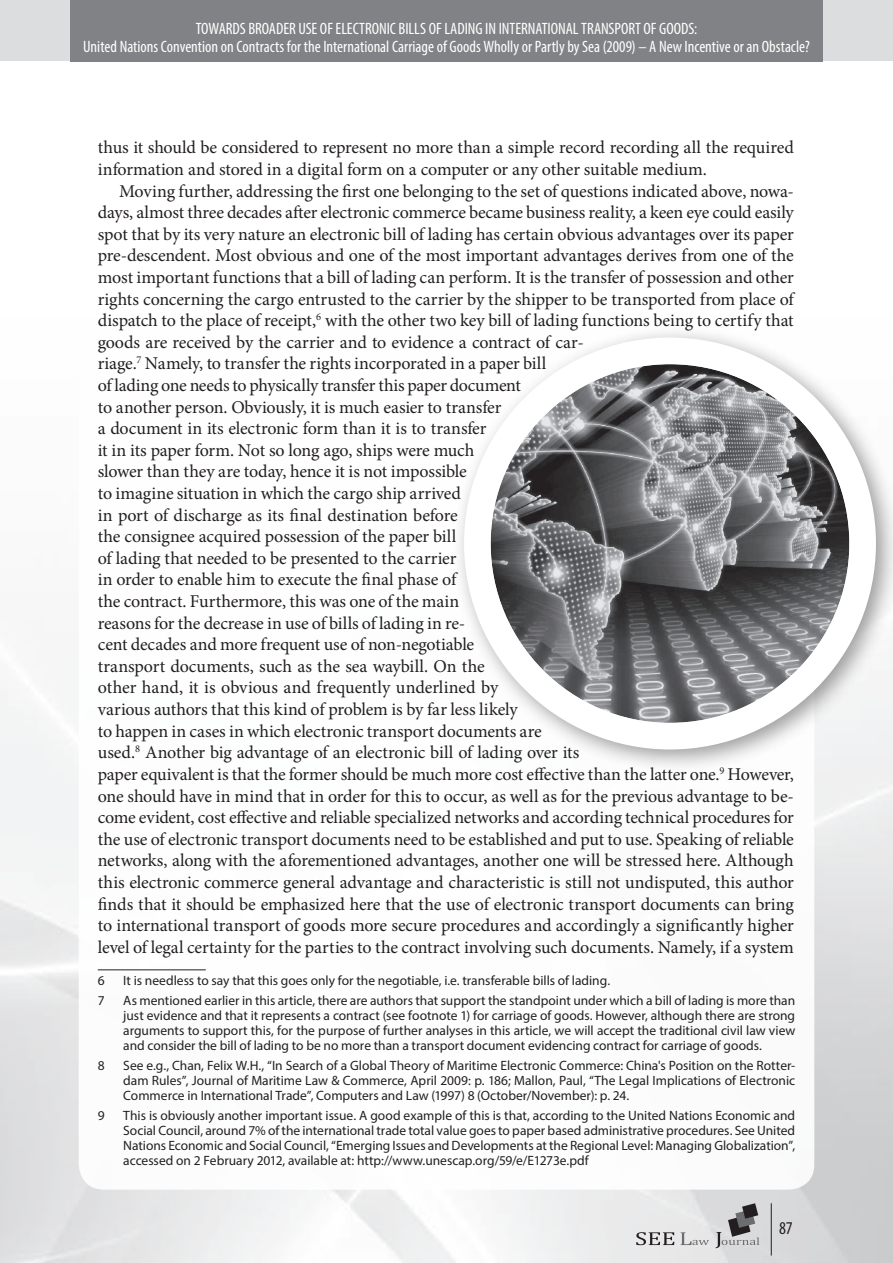
<style>
.page{position:relative;width:893px;height:1263px;background:#fff}
.page>*{position:absolute;margin:0;border:0;box-sizing:border-box;transform-origin:0 0}
.t1{font:18px/21.6px "Minion Pro";letter-spacing:-.01em;color:#231f20}
.t2{font:condensed 18px "Myriad Pro";color:#231f20}
.t3{font:condensed 16.5px/17.2px "Myriad Pro";color:#fff;text-align:center}
.t4{font:13.5px/15px "Myriad Pro";color:#231f20;text-align:justify}
</style>
<div class="page">
<div style="left:0;top:0;width:893px;height:61px;background:#dcdddf"></div>
<div style="left:70px;top:0;width:753px;height:61px;background:#808285"></div>
<svg style="left:636px;top:1232px;width:38px;height:13px"></svg>
<svg style="left:680px;top:1203px;width:79px;height:45px;background:#bebebf"></svg>
<hr style="left:771px;top:1203px;width:1px;height:52px;background:#231f20">
<div style="left:451px;top:325px;width:442px;height:449px;background:#231f20;opacity:.44"></div>
<div style="left:477px;top:351px;width:386px;height:385px;background:#fff;border-radius:50%"></div>
<img style="left:491px;top:364px;width:358px;height:359px;border-radius:179px">
<div style="left:464px;top:338px;width:412px;height:411px;border:27px solid #fff;border-radius:50%"></div>
<hr style="left:98px;top:969px;width:108px;height:1px;background:#231f20">
<p class="t3" style="left:83px;top:20px;width:728px">TOWARDS BROADER USE OF ELECTRONIC BILLS OF LADING IN INTERNATIONAL TRANSPORT OF GOODS:<br>United Nations Convention on Contracts for the International Carriage of Goods Wholly or Partly by Sea (2009) – A New Incentive or an Obstacle?</p>
<p class="t1" style="left:98px;top:137px;width:698px">thus it should be considered to represent no more than a simple record recording all the required information and stored in a digital form on a computer or any other suitable medium.</p>
<p class="t1" style="left:98px;top:180px;width:698px;text-indent:21px">Moving further, addressing the first one belonging to the set of questions indicated above, nowa&shy;days, almost three decades after electronic commerce became business reality, a keen eye could easily spot that by its very nature an electronic bill of lading has certain obvious advantages over its paper pre-descendent. Most obvious and one of the most important advantages derives from one of the most important functions that a bill of lading can perform. It is the transfer of possession and other rights concerning the cargo entrusted to the carrier by the shipper to be transported from place of dispatch to the place of receipt,<sup>6</sup> with the other two key bill of lading functions being to certify that goods are received by the carrier and to evidence a contract of car-<br>riage.<sup>7</sup> Namely, to transfer the rights incorporated in a paper bill<br>of lading one needs to physically transfer this paper document<br>to another person. Obviously, it is much easier to transfer<br>a document in its electronic form than it is to transfer<br>it in its paper form. Not so long ago, ships were much<br>slower than they are today, hence it is not impossible<br>to imagine situation in which the cargo ship arrived<br>in port of discharge as its final destination before<br>the consignee acquired possession of the paper bill<br>of lading that needed to be presented to the carrier<br>in order to enable him to execute the final phase of<br>the contract. Furthermore, this was one of the main<br>reasons for the decrease in use of bills of lading in re-<br>cent decades and more frequent use of non-negotiable<br>transport documents, such as the sea waybill. On the<br>other hand, it is obvious and frequently underlined by<br>various authors that this kind of problem is by far less likely<br>to happen in cases in which electronic transport documents are<br>used.<sup>8</sup> Another big advantage of an electronic bill of lading over its<br>paper equivalent is that the former should be much more cost effective than the latter one.<sup>9</sup> However, one should have in mind that in order for this to occur, as well as for the previous advantage to be&shy;come evident, cost effective and reliable specialized networks and according technical procedures for the use of electronic transport documents need to be established and put to use. Speaking of reliable networks, along with the aforementioned advantages, another one will be stressed here. Although this electronic commerce general advantage and characteristic is still not undisputed, this author finds that it should be emphasized here that the use of electronic transport documents can bring to international transport of goods more secure procedures and accordingly a significantly higher level of legal certainty for the parties to the contract involving such documents. Namely, if a system</p>
<p class="t4" style="left:98px;top:972px;width:8px">6</p>
<p class="t4" style="left:123px;top:972px;width:488px">It is needless to say that this goes only for the negotiable, i.e. transferable bills of lading.</p>
<p class="t4" style="left:98px;top:993px;width:8px">7</p>
<p class="t4" style="left:123px;top:993px;width:673px">As mentioned earlier in this article, there are authors that support the standpoint under which a bill of lading is more than just evidence and that it represents a contract (see footnote 1) for carriage of goods. However, although there are strong arguments to support this, for the purpose of further analyses in this article, we will accept the traditional civil law view and consider the bill of lading to be no more than a transport document evidencing contract for carriage of goods.</p>
<p class="t4" style="left:98px;top:1058px;width:8px">8</p>
<p class="t4" style="left:123px;top:1058px;width:673px">See e.g., Chan, Felix W.H., “In Search of a Global Theory of Maritime Electronic Commerce: China's Position on the Rotter&shy;dam Rules”, Journal of Maritime Law &amp; Commerce, April 2009: p. 186; Mallon, Paul, “The Legal Implications of Electronic Commerce in International Trade”, Computers and Law (1997) 8 (October/November): p. 24.</p>
<p class="t4" style="left:98px;top:1108px;width:8px">9</p>
<p class="t4" style="left:123px;top:1108px;width:673px">This is obviously another important issue. A good example of this is that, according to the United Nations Economic and Social Council, around 7% of the international trade total value goes to paper based administrative procedures. See United Nations Economic and Social Council, “Emerging Issues and Developments at the Regional Level: Managing Globalization”, accessed on 2 February 2012, available at: http://www.unescap.org/59/e/E1273e.pdf</p>
<p class="t2" style="left:779px;top:1217px;width:15px">87</p>
</div>
